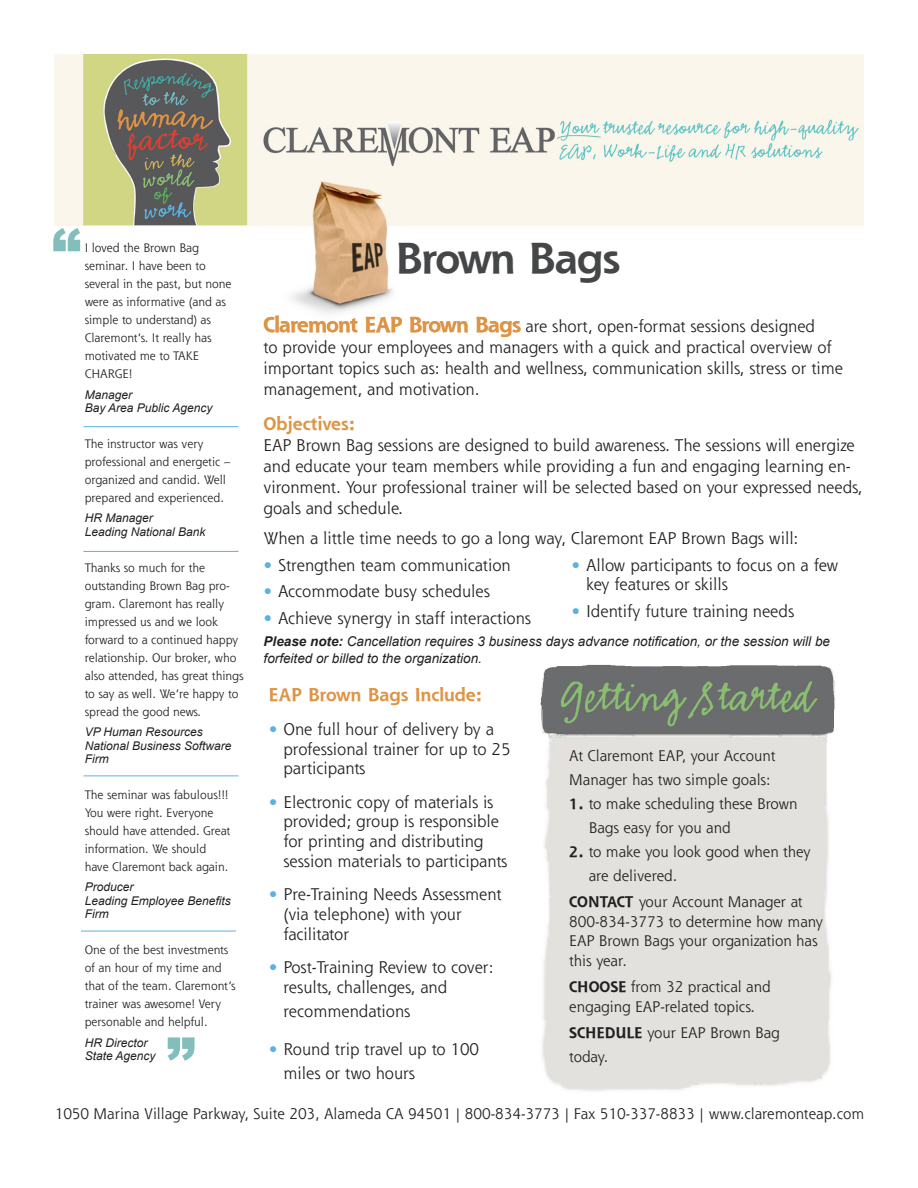
<style>
.page{position:relative;width:918px;height:1188px;background:#fff}
.page>*{position:absolute;margin:0;border:0;box-sizing:border-box;transform-origin:0 0}
.t1{font:900 58.35px "Arial";color:#82bebb}
.t2{font:700 42px "Shannon";letter-spacing:-.025em;color:#454647}
.t3{font:700 21px "Shannon";letter-spacing:-.025em;color:#de9444}
.t4{font:700 18px "Shannon";color:#de9444}
.bulleted{font:16.5px/19.8px "Shannon Std";color:#231f20}
.t5{font:15px/24px "Shannon Std";color:#231f20}
.t6{font:italic 13.5px/16.5px "Arial";color:#231f20}
.t7{font:12px/18px "Shannon Std";color:#231f20}
.t8{font:italic 12px/13.5px "Arial";color:#231f20}
.s1{color:#5bb1e3}
.s2{font-weight:700}
.s3{font-family:"Shannon";font-weight:700}
</style>
<div class="page">
<img style="left:540px;top:664px;width:295px;height:428px">
<img style="left:54px;top:54px;width:810px;height:259px">
<hr style="left:83px;top:426px;width:156px;height:1px;background:#5bb1e3">
<hr style="left:83px;top:551px;width:156px;height:1px;background:#5bb1e3">
<hr style="left:83px;top:776px;width:156px;height:1px;background:#5bb1e3">
<hr style="left:81px;top:931px;width:155px;height:1px;background:#5bb1e3">
<p class="t1" style="left:52px;top:207px;width:31px">“</p>
<p class="t7" style="left:85px;top:239px;width:116px">I loved the Brown Bag</p>
<p class="t7" style="left:85px;top:257px;width:123px">seminar. I have been to</p>
<p class="t7" style="left:85px;top:275px;width:148px">several in the past, but none were as informative (and as simple to understand) as<br>Claremont’s. It really has motivated me to TAKE<br>CHARGE!</p>
<p class="t8" style="left:85px;top:388px;width:49px">Manager</p>
<p class="t8" style="left:85px;top:401px;width:129px">Bay Area Public Agency</p>
<p class="t7" style="left:85px;top:435px;width:147px">The instructor was very professional and energetic – organized and candid. Well prepared and experienced.</p>
<p class="t8" style="left:85px;top:511px;width:70px">HR Manager</p>
<p class="t8" style="left:85px;top:525px;width:122px">Leading National Bank</p>
<p class="t7" style="left:85px;top:558px;width:122px">Thanks so much for the</p>
<p class="t7" style="left:85px;top:576px;width:147px">outstanding Brown Bag pro&shy;gram. Claremont has really</p>
<p class="t7" style="left:85px;top:612px;width:160px">impressed us and we look forward to a continued happy relationship. Our broker, who also attended, has great things to say as well. We’re happy to spread the good news.</p>
<p class="t8" style="left:85px;top:725px;width:120px">VP Human Resources</p>
<p class="t8" style="left:85px;top:739px;width:148px">National Business Software<br>Firm</p>
<p class="t7" style="left:85px;top:786px;width:147px">The seminar was fabulous!!!<br>You were right. Everyone should have attended. Great information. We should</p>
<p class="t7" style="left:85px;top:858px;width:145px">have Claremont back again.</p>
<p class="t8" style="left:85px;top:880px;width:50px">Producer</p>
<p class="t8" style="left:85px;top:894px;width:148px">Leading Employee Benefits<br>Firm</p>
<p class="t7" style="left:85px;top:941px;width:152px">One of the best investments of an hour of my time and that of the team. Claremont’s trainer was awesome! Very personable and helpful.</p>
<p class="t8" style="left:85px;top:1036px;width:64px">HR Director</p>
<p class="t8" style="left:85px;top:1049px;width:72px">State Agency</p>
<p class="t1" style="left:166px;top:1017px;width:31px">”</p>
<p class="t2" style="left:396px;top:233px;width:226px">Brown Bags</p>
<p class="t3" style="left:264px;top:312px;width:259px">Claremont EAP Brown Bags</p>
<p class="bulleted" style="left:264px;top:315px;width:581px;line-height:21px;text-indent:262px">are short, open-format sessions designed<br>to provide your employees and managers with a quick and practical overview of important topics such as: health and wellness, communication skills, stress or time management, and motivation.</p>
<p class="t4" style="left:264px;top:412px;width:93px">Objectives:</p>
<p class="bulleted" style="left:264px;top:434px;width:600px;line-height:21px">EAP Brown Bag sessions are designed to build awareness. The sessions will energize and educate your team members while providing a fun and engaging learning en&shy;vironment. Your professional trainer will be selected based on your expressed needs, goals and schedule.</p>
<p class="bulleted" style="left:264px;top:528px;width:536px">When a little time needs to go a long way, Claremont EAP Brown Bags will:</p>
<p class="bulleted" style="left:263px;top:555px;width:249px"><span class="s1">•</span> Strengthen team communication</p>
<p class="bulleted" style="left:263px;top:581px;width:228px"><span class="s1">•</span> Accommodate busy schedules</p>
<p class="bulleted" style="left:263px;top:608px;width:269px"><span class="s1">•</span> Achieve synergy in staff interactions</p>
<p class="bulleted" style="left:586px;top:555px;width:254px;text-indent:-15px"><span class="s1">•</span> Allow participants to focus on a few key features or skills</p>
<p class="bulleted" style="left:571px;top:601px;width:225px"><span class="s1">•</span> Identify future training needs</p>
<p class="t6" style="left:264px;top:633px;width:568px"><span class="s2">Please note:</span> Cancellation requires 3 business days advance notification, or the session will be forfeited or billed to the organization.</p>
<p class="t4" style="left:268px;top:684px;width:215px">EAP Brown Bags Include:</p>
<p class="bulleted" style="left:283px;top:719px;width:229px;text-indent:-15px"><span class="s1">•</span> One full hour of delivery by a professional trainer for up to 25 participants</p>
<p class="bulleted" style="left:283px;top:792px;width:225px;text-indent:-15px"><span class="s1">•</span> Electronic copy of materials is provided; group is responsible for printing and distributing session materials to participants</p>
<p class="bulleted" style="left:283px;top:884px;width:220px;text-indent:-15px"><span class="s1">•</span> Pre-Training Needs Assessment (via telephone) with your facilitator</p>
<p class="bulleted" style="left:283px;top:957px;width:212px;text-indent:-15px"><span class="s1">•</span> Post-Training Review to cover: results, challenges, and</p>
<p class="bulleted" style="left:283px;top:1001px;width:128px">recommendations</p>
<p class="bulleted" style="left:268px;top:1038px;width:212px"><span class="s1">•</span> Round trip travel up to 100</p>
<p class="bulleted" style="left:283px;top:1062px;width:133px">miles or two hours</p>
<p class="t5" style="left:569px;top:744px;width:208px">At Claremont EAP, your Account<br>Manager has two simple goals:</p>
<p class="t5" style="left:589px;top:792px;width:210px;text-indent:-20px"><span class="s3">1.</span> to make scheduling these Brown<br>Bags easy for you and</p>
<p class="t5" style="left:589px;top:840px;width:223px;text-indent:-20px"><span class="s3">2.</span> to make you look good when they are delivered.</p>
<p class="t5" style="left:569px;top:892px;width:255px;line-height:19.5px"><span class="s3">CONTACT</span> your Account Manager at<br>800-834-3773 to determine how many<br>EAP Brown Bags your organization has this year.</p>
<p class="t5" style="left:569px;top:977px;width:203px;line-height:19.5px"><span class="s3">CHOOSE</span> from 32 practical and engaging EAP-related topics.</p>
<p class="t5" style="left:569px;top:1020px;width:212px"><span class="s3">SCHEDULE</span> your EAP Brown Bag today.</p>
<p class="t5" style="left:55px;top:1101px;width:811px">1050 Marina Village Parkway, Suite 203, Alameda CA 94501 | 800-834-3773 | Fax 510-337-8833 | www.claremonteap.com</p>
</div>
